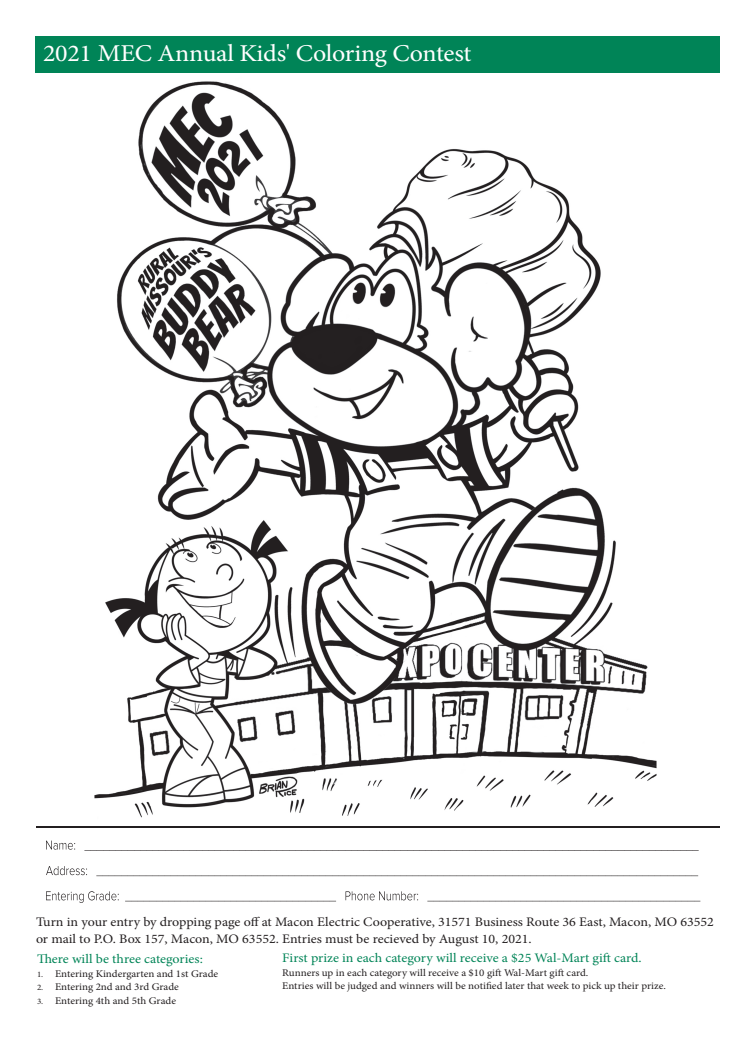
<style>
.page{position:relative;width:756px;height:1044px;background:#fff}
.page>*{position:absolute;margin:0;border:0;box-sizing:border-box;transform-origin:0 0}
.t1{font:24.2px "Minion Pro";letter-spacing:-.01em;color:#fff;scale:1.08 1}
.t2{font:13px/16.8px "Minion Pro";color:#231f20;scale:1.08 1}
.t3{font:13px "Minion Pro";color:#008457;scale:1.08 1}
.t4{font:10.2px "Minion Pro";color:#231f20;scale:1.08 1}
.s1{font-size:8.4px}
</style>
<div class="page">
<svg style="left:46px;top:841px;width:653px;height:10px"></svg>
<svg style="left:46px;top:866px;width:652px;height:10px"></svg>
<svg style="left:46px;top:891px;width:654px;height:12px"></svg>
<div style="left:36px;top:36px;width:684px;height:36px;background:#008457"></div>
<hr style="left:36px;top:826px;width:684px;height:2px;background:#231f20">
<img style="left:94px;top:81px;width:563px;height:737px">
<p class="t1" style="left:43px;top:37px;width:398px">2021 MEC Annual Kids' Coloring Contest</p>
<p class="t2" style="left:36px;top:914px;width:629px">Turn in your entry by dropping page off at Macon Electric Cooperative, 31571 Business Route 36 East, Macon, MO 63552 or mail to P.O. Box 157, Macon, MO 63552. Entries must be recieved by August 10, 2021.</p>
<p class="t3" style="left:37px;top:950px;width:155px">There will be three categories:</p>
<p class="t4" style="left:37px;top:967px;width:169px"><span class="s1">1.</span> Entering Kindergarten and 1st Grade</p>
<p class="t4" style="left:37px;top:980px;width:133px"><span class="s1">2.</span> Entering 2nd and 3rd Grade</p>
<p class="t4" style="left:37px;top:993px;width:130px"><span class="s1">3.</span> Entering 4th and 5th Grade</p>
<p class="t3" style="left:282px;top:950px;width:334px">First prize in each category will receive a $25 Wal-Mart gift card.</p>
<p class="t4" style="left:282px;top:966px;width:285px">Runners up in each category will receive a $10 gift Wal-Mart gift card.</p>
<p class="t4" style="left:282px;top:979px;width:357px">Entries will be judged and winners will be notified later that week to pick up their prize.</p>
</div>
